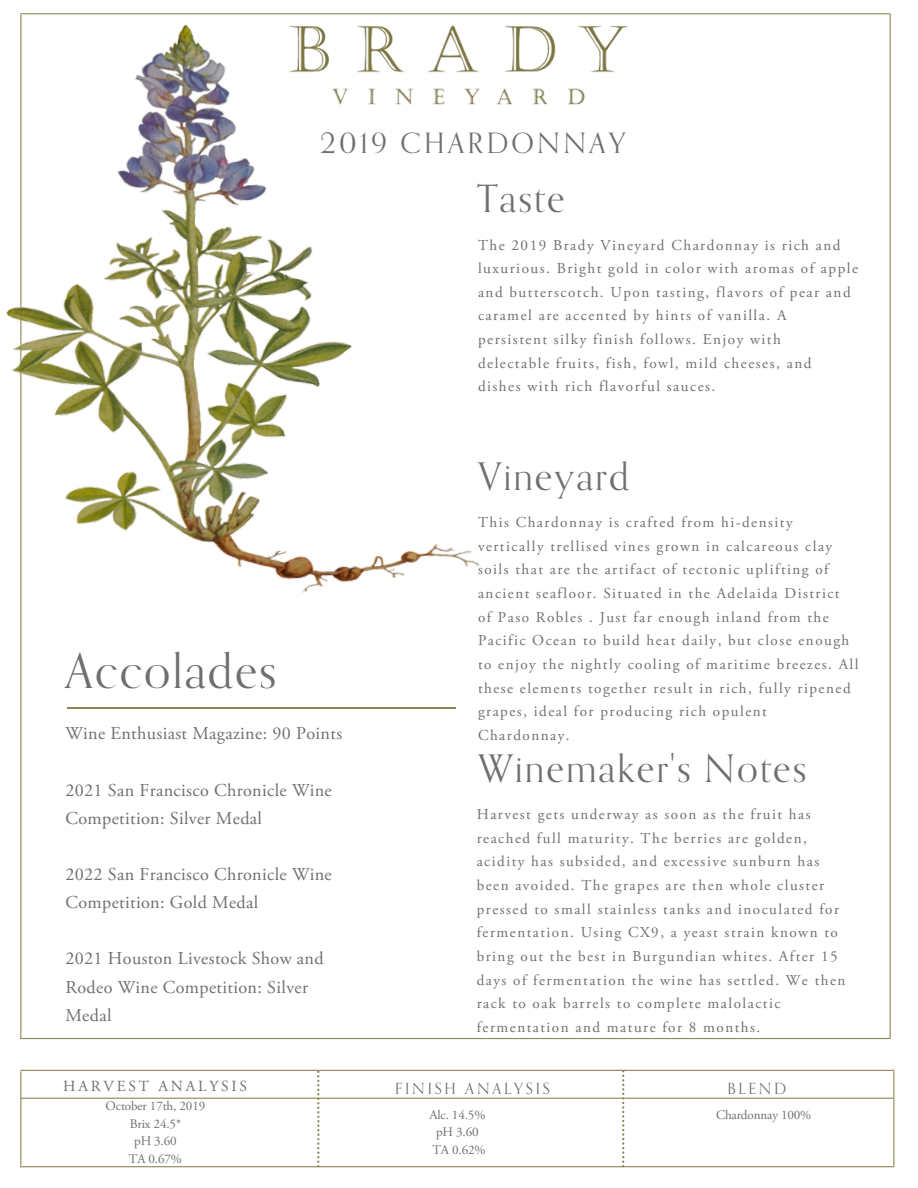
<style>
.page{position:relative;width:918px;height:1188px;background:#fff}
.page>*{position:absolute;margin:0;border:0;box-sizing:border-box;transform-origin:0 0}
.t1{font:48px "Orpheus Pro";letter-spacing:.04em;color:#6e6f70}
.t2{font:38.1px "Orpheus Pro";letter-spacing:.055em;color:#6e6f70}
.t3{font:28.05px "Orpheus Pro";letter-spacing:.115em;color:#6e6f70}
.t4{font:18.15px/28.2px "Adobe Garamond Pro";letter-spacing:.02em;color:#6e6f70}
.t5{font:15.45px "Orpheus Pro";letter-spacing:.18em;color:#6e6f70}
.t6{font:15.45px "Adobe Garamond Pro";letter-spacing:.18em;color:#6e6f70}
.t7{font:15.15px/23.7px "Adobe Garamond Pro";letter-spacing:.1em;color:#6e6f70}
.t8{font:13.05px/17.4px "Adobe Garamond Pro";letter-spacing:-.01em;color:#6e6f70;text-align:center}
</style>
<div class="page">
<img style="left:496px;top:25px;width:132px;height:80px">
<hr style="left:21px;top:13px;width:868px;height:1px;background:#8d8658">
<hr style="left:20px;top:15px;width:1px;height:1024px;background:#8d8658">
<hr style="left:21px;top:1038px;width:868px;height:1px;background:#8d8658">
<hr style="left:890px;top:14px;width:1px;height:1025px;background:#8d8658">
<hr style="left:21px;top:1098px;width:872px;height:1px;background:#8d8658">
<svg style="left:317px;top:1071px;width:2px;height:95px"></svg>
<hr style="left:22px;top:1166px;width:872px;height:1px;background:#8d8658">
<svg style="left:622px;top:1071px;width:2px;height:95px"></svg>
<hr style="left:21px;top:1070px;width:872px;height:1px;background:#8d8658">
<hr style="left:20px;top:1072px;width:1px;height:95px;background:#8d8658">
<hr style="left:893px;top:1070px;width:1px;height:96px;background:#8d8658">
<img style="left:6px;top:13px;width:488px;height:733px">
<h3 class="t3" style="left:320px;top:125px;width:307px">2019 CHARDONNAY</h3>
<h1 class="t1" style="left:65px;top:641px;width:213px">Accolades</h1>
<p class="t4" style="left:65px;top:721px;width:278px">Wine Enthusiast Magazine: 90 Points</p>
<p class="t4" style="left:65px;top:777px;width:268px">2021 San Francisco Chronicle Wine<br>Competition: Silver Medal</p>
<p class="t4" style="left:65px;top:862px;width:268px">2022 San Francisco Chronicle Wine<br>Competition: Gold Medal</p>
<p class="t4" style="left:65px;top:946px;width:260px">2021 Houston Livestock Show and<br>Rodeo Wine Competition: Silver<br>Medal</p>
<h2 class="t2" style="left:477px;top:174px;width:90px">Taste</h2>
<p class="t7" style="left:478px;top:234px;width:382px">The 2019 Brady Vineyard Chardonnay is rich and luxurious. Bright gold in color with aromas of apple and butterscotch. Upon tasting, flavors of pear and caramel are accented by hints of vanilla. A persistent silky finish follows. Enjoy with<br>delectable fruits, fish, fowl, mild cheeses, and<br>dishes with rich flavorful sauces.</p>
<h2 class="t2" style="left:478px;top:452px;width:153px">Vineyard</h2>
<p class="t7" style="left:478px;top:512px;width:382px">This Chardonnay is crafted from hi-density vertically trellised vines grown in calcareous clay soils that are the artifact of tectonic uplifting of ancient seafloor. Situated in the Adelaida District<br>of Paso Robles . Just far enough inland from the Pacific Ocean to build heat daily, but close enough to enjoy the nightly cooling of maritime breezes. All these elements together result in rich, fully ripened grapes, ideal for producing rich opulent Chardonnay.</p>
<h2 class="t2" style="left:478px;top:744px;width:330px">Winemaker's Notes</h2>
<p class="t7" style="left:477px;top:804px;width:370px">Harvest gets underway as soon as the fruit has reached full maturity. The berries are golden, acidity has subsided, and excessive sunburn has been avoided. The grapes are then whole cluster pressed to small stainless tanks and inoculated for fermentation. Using CX9, a yeast strain known to bring out the best in Burgundian whites. After 15 days of fermentation the wine has settled. We then rack to oak barrels to complete malolactic fermentation and mature for 8 months.</p>
<p class="t6" style="left:63px;top:1080px;width:185px">HARVEST ANALYSIS</p>
<p class="t5" style="left:395px;top:1078px;width:156px">FINISH ANALYSIS</p>
<p class="t5" style="left:727px;top:1078px;width:60px">BLEND</p>
<p class="t8" style="left:106px;top:1099px;width:101px">October 17th, 2019<br>Brix 24.5*<br>pH 3.60<br>TA 0.67%</p>
<p class="t8" style="left:429px;top:1107px;width:57px">Alc. 14.5%</p>
<p class="t8" style="left:716px;top:1107px;width:97px">Chardonnay 100%</p>
<p class="t8" style="left:432px;top:1125px;width:55px;text-align:left">pH 3.60<br>TA 0.62%</p>
</div>
